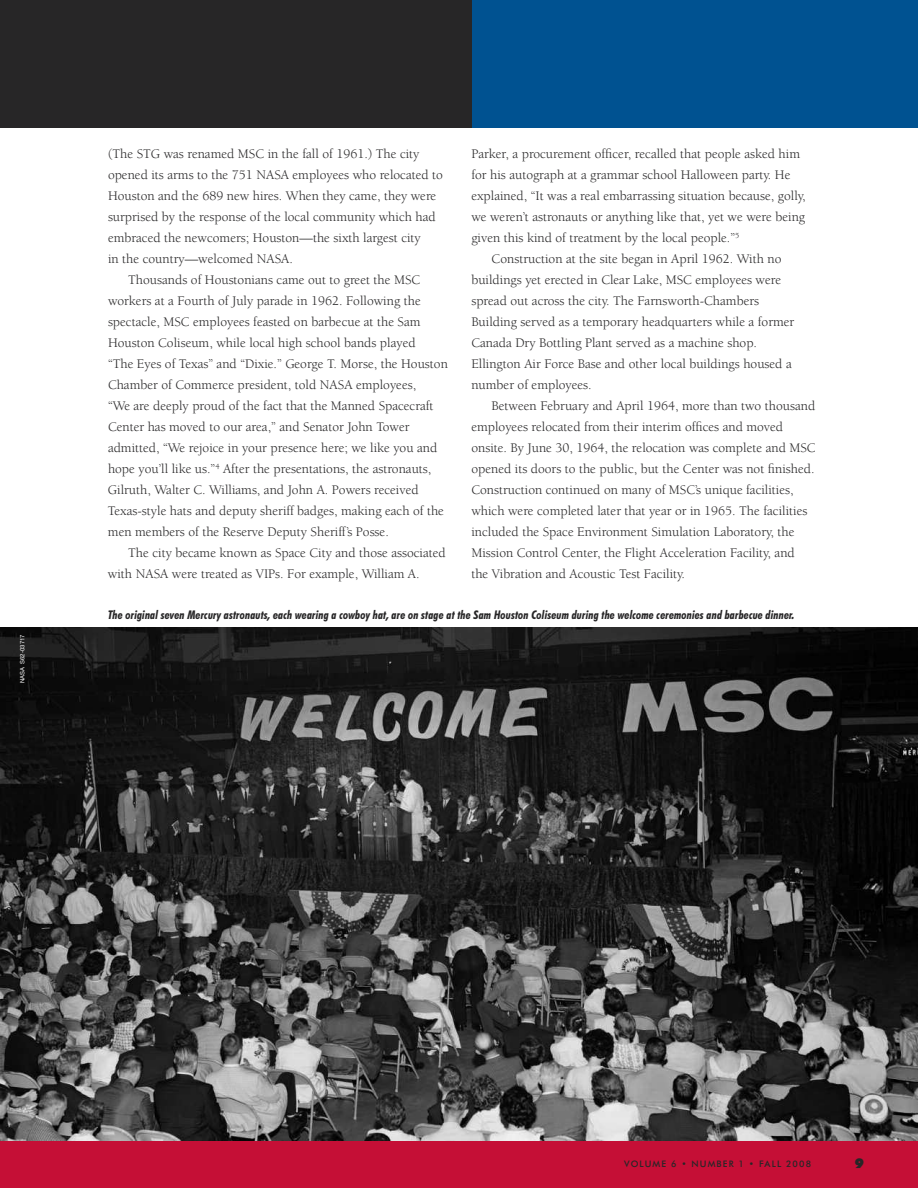
<style>
.page{position:relative;width:918px;height:1188px;background:#fff}
.page>*{position:absolute;margin:0;border:0;box-sizing:border-box;transform-origin:0 0}
.t1{font:13.5px "Berkeley";color:#272627}
.t2{font:900 13.5px "Futura BT";color:#272627}
.t3{font:italic 700 condensed 12px "Futura BT";color:#272627}
.t4{font:500 9px "Futura BT";letter-spacing:.12em;color:#272627}
.t5{font:6px "Helvetica Neue";color:#fff}
</style>
<div class="page">
<div style="left:0;top:0;width:918px;height:128px;background:#272627"></div>
<div style="left:472px;top:0;width:446px;height:128px;background:#005291"></div>
<div style="left:0;top:1141px;width:918px;height:47px;background:#c50f36"></div>
<img style="left:0;top:628px;width:918px;height:513px">
<p class="t5" style="left:20px;top:683px;width:50px;rotate:-90deg">NASA S62-03717</p>
<p class="t1" style="left:108px;top:149px;width:313px">(The STG was renamed MSC in the fall of 1961.) The city</p>
<p class="t1" style="left:108px;top:170px;width:337px">opened its arms to the 751 NASA employees who relocated to</p>
<p class="t1" style="left:108px;top:191px;width:330px">Houston and the 689 new hires. When they came, they were</p>
<p class="t1" style="left:108px;top:212px;width:329px">surprised by the response of the local community which had</p>
<p class="t1" style="left:108px;top:233px;width:314px">embraced the newcomers; Houston—the sixth largest city</p>
<p class="t1" style="left:108px;top:254px;width:186px">in the country—welcomed NASA.</p>
<p class="t1" style="left:128px;top:275px;width:294px">Thousands of Houstonians came out to greet the MSC</p>
<p class="t1" style="left:108px;top:296px;width:314px">workers at a Fourth of July parade in 1962. Following the</p>
<p class="t1" style="left:108px;top:317px;width:314px">spectacle, MSC employees feasted on barbecue at the Sam</p>
<p class="t1" style="left:108px;top:338px;width:309px">Houston Coliseum, while local high school bands played</p>
<p class="t1" style="left:108px;top:359px;width:341px">“The Eyes of Texas” and “Dixie.” George T. Morse, the Houston</p>
<p class="t1" style="left:108px;top:380px;width:310px">Chamber of Commerce president, told NASA employees,</p>
<p class="t1" style="left:108px;top:401px;width:327px">“We are deeply proud of the fact that the Manned Spacecraft</p>
<p class="t1" style="left:108px;top:422px;width:303px">Center has moved to our area,” and Senator John Tower</p>
<p class="t1" style="left:108px;top:443px;width:331px">admitted, “We rejoice in your presence here; we like you and</p>
<p class="t1" style="left:108px;top:464px;width:325px">hope you’ll like us.”<sup>4</sup> After the presentations, the astronauts,</p>
<p class="t1" style="left:108px;top:485px;width:312px">Gilruth, Walter C. Williams, and John A. Powers received</p>
<p class="t1" style="left:108px;top:506px;width:338px">Texas-style hats and deputy sheriff badges, making each of the</p>
<p class="t1" style="left:108px;top:527px;width:282px">men members of the Reserve Deputy Sheriff’s Posse.</p>
<p class="t1" style="left:128px;top:548px;width:319px">The city became known as Space City and those associated</p>
<p class="t1" style="left:108px;top:569px;width:313px">with NASA were treated as VIPs. For example, William A.</p>
<p class="t1" style="left:471px;top:149px;width:330px">Parker, a procurement officer, recalled that people asked him</p>
<p class="t1" style="left:471px;top:170px;width:321px">for his autograph at a grammar school Halloween party. He</p>
<p class="t1" style="left:471px;top:191px;width:336px">explained, “It was a real embarrassing situation because, golly,</p>
<p class="t1" style="left:471px;top:212px;width:335px">we weren’t astronauts or anything like that, yet we were being</p>
<p class="t1" style="left:471px;top:233px;width:270px">given this kind of treatment by the local people.”<sup>5</sup></p>
<p class="t1" style="left:492px;top:254px;width:291px">Construction at the site began in April 1962. With no</p>
<p class="t1" style="left:471px;top:275px;width:311px">buildings yet erected in Clear Lake, MSC employees were</p>
<p class="t1" style="left:471px;top:296px;width:289px">spread out across the city. The Farnsworth-Chambers</p>
<p class="t1" style="left:471px;top:317px;width:324px">Building served as a temporary headquarters while a former</p>
<p class="t1" style="left:471px;top:338px;width:287px">Canada Dry Bottling Plant served as a machine shop.</p>
<p class="t1" style="left:471px;top:359px;width:322px">Ellington Air Force Base and other local buildings housed a</p>
<p class="t1" style="left:471px;top:380px;width:122px">number of employees.</p>
<p class="t1" style="left:492px;top:401px;width:325px">Between February and April 1964, more than two thousand</p>
<p class="t1" style="left:471px;top:422px;width:313px">employees relocated from their interim offices and moved</p>
<p class="t1" style="left:471px;top:443px;width:346px">onsite. By June 30, 1964, the relocation was complete and MSC</p>
<p class="t1" style="left:471px;top:464px;width:345px">opened its doors to the public, but the Center was not finished.</p>
<p class="t1" style="left:471px;top:485px;width:324px">Construction continued on many of MSC’s unique facilities,</p>
<p class="t1" style="left:471px;top:506px;width:338px">which were completed later that year or in 1965. The facilities</p>
<p class="t1" style="left:471px;top:527px;width:325px">included the Space Environment Simulation Laboratory, the</p>
<p class="t1" style="left:471px;top:548px;width:325px">Mission Control Center, the Flight Acceleration Facility, and</p>
<p class="t1" style="left:471px;top:569px;width:215px">the Vibration and Acoustic Test Facility.</p>
<p class="t3" style="left:108px;top:610px;width:688px">The original seven Mercury astronauts, each wearing a cowboy hat, are on stage at the Sam Houston Coliseum during the welcome ceremonies and barbecue dinner.</p>
<p class="t4" style="left:624px;top:1160px;width:188px">VOLUME 6 • NUMBER 1 • FALL 2008</p>
<p class="t2" style="left:855px;top:1158px;width:11px">9</p>
</div>
